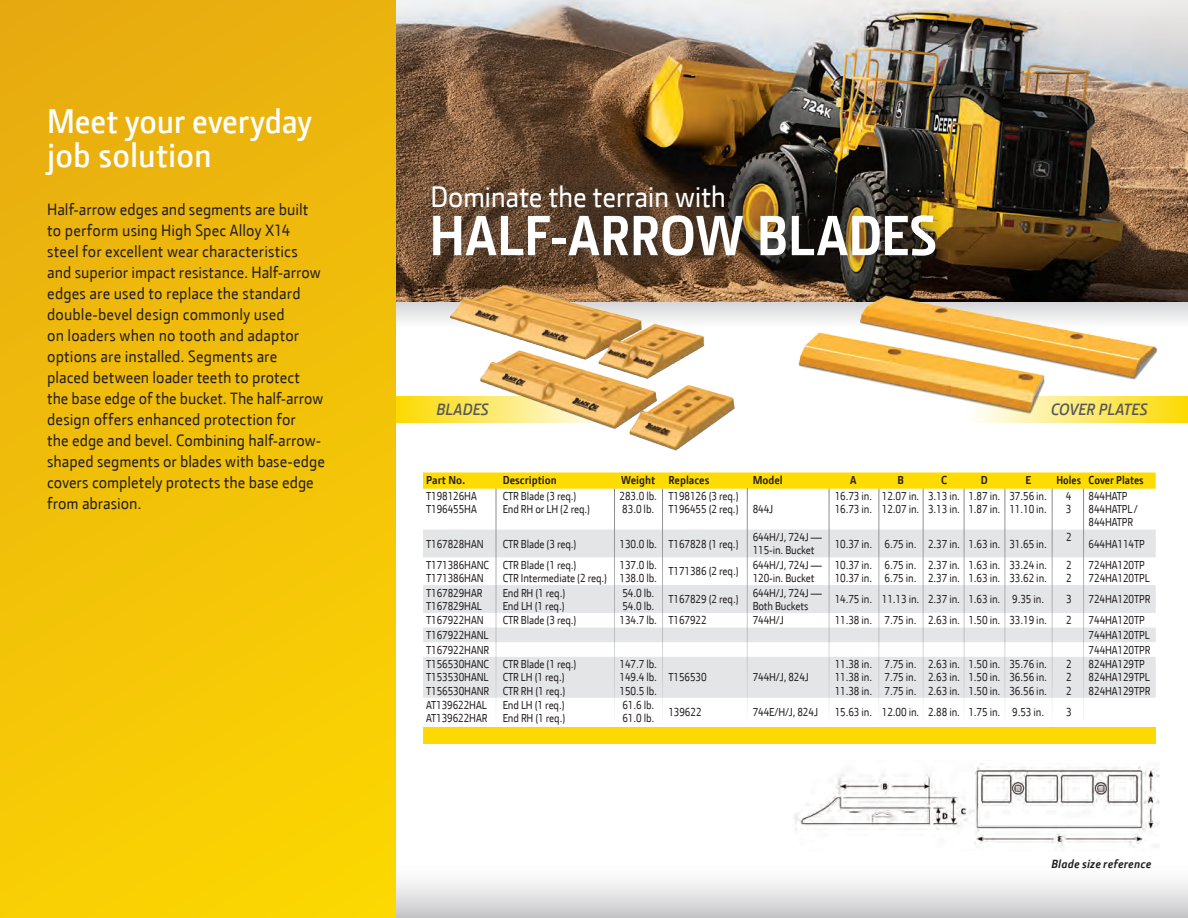
<style>
.page{position:relative;width:1188px;height:918px;background:#fff}
.page>*{position:absolute;margin:0;border:0;box-sizing:border-box;transform-origin:0 0}
.t1{font:700 57px "JD Sans";letter-spacing:.005em;color:#fff}
.t2{font:600 34.5px/34.5px "JD Sans";color:#fff}
.t3{font:30px "JD Sans";letter-spacing:-.01em;color:#fff}
.t4{font:16.5px/21px "JD Sans";letter-spacing:.005em;color:#231f20}
.t5{font:italic 600 16.5px "JD Sans";color:#57585a}
.t6{font:italic 700 12px "JD Sans";letter-spacing:.015em;color:#231f20}
.t7{font:11.7px/13px "JD Sans";letter-spacing:-.01em;color:#231f20;scale:.95 1}
.t8{font:700 11.7px "JD Sans";color:#231f20}
.t9{font:700 11.7px "JD Sans";color:#231f20;scale:.93 1}
</style>
<div class="page">
<div style="left:0;top:0;width:396px;height:918px;background:linear-gradient(to bottom,#e8ad10,#fbd403)"></div>
<div style="left:396px;top:864px;width:792px;height:54px;background:linear-gradient(to bottom,#fff,#c9c9cc)"></div>
<svg style="left:423px;top:472px;width:732px;height:17px;background:#fedd0c"></svg>
<svg style="left:423px;top:530px;width:732px;height:168px;fill:#e4e5e7"></svg>
<hr style="left:496px;top:489px;width:1px;height:240px;background:#808285">
<hr style="left:614px;top:489px;width:1px;height:240px;background:#808285">
<hr style="left:662px;top:489px;width:1px;height:240px;background:#808285">
<hr style="left:747px;top:488px;width:1px;height:240px;background:#808285">
<hr style="left:829px;top:489px;width:1px;height:240px;background:#808285">
<hr style="left:878px;top:489px;width:1px;height:240px;background:#808285">
<hr style="left:923px;top:489px;width:1px;height:240px;background:#808285">
<hr style="left:964px;top:489px;width:1px;height:240px;background:#808285">
<hr style="left:1004px;top:489px;width:1px;height:240px;background:#808285">
<hr style="left:1083px;top:489px;width:1px;height:240px;background:#808285">
<hr style="left:1052px;top:489px;width:1px;height:240px;background:#808285">
<div style="left:423px;top:728px;width:733px;height:16px;background:#fcda01"></div>
<img style="left:794px;top:763px;width:366px;height:84px">
<svg style="left:396px;top:302px;width:792px;height:20px"></svg>
<img style="left:396px;top:0;width:792px;height:302px">
<div style="left:408px;top:163px;width:551px;height:117px;background:#231f20;opacity:.75"></div>
<svg style="left:396px;top:396px;width:37px;height:27px"></svg>
<img style="left:768px;top:283px;width:418px;height:140px">
<img style="left:433px;top:275px;width:321px;height:176px">
<h2 class="t2" style="left:47px;top:103px;width:266px">Meet your everyday job solution</h2>
<p class="t4" style="left:47px;top:199px;width:279px">Half-arrow edges and segments are built to perform using High Spec Alloy X14 steel for excellent wear characteristics and superior impact resistance. Half-arrow edges are used to replace the standard double-bevel design commonly used<br>on loaders when no tooth and adaptor options are installed. Segments are<br>placed between loader teeth to protect the base edge of the bucket. The half-arrow design offers enhanced protection for<br>the edge and bevel. Combining half-arrow&shy;shaped segments or blades with base-edge covers completely protects the base edge from abrasion.</p>
<h3 class="t3" style="left:431px;top:177px;width:297px">Dominate the terrain with</h3>
<h1 class="t1" style="left:429px;top:198px;width:509px">HALF-ARROW BLADES</h1>
<h3 class="t5" style="left:436px;top:398px;width:54px">BLADES</h3>
<h3 class="t5" style="left:1051px;top:398px;width:98px">COVER PLATES</h3>
<p class="t8" style="left:426px;top:472px;width:41px">Part No.</p>
<p class="t8" style="left:503px;top:472px;width:56px">Description</p>
<p class="t8" style="left:621px;top:472px;width:90px">Weight Replaces</p>
<p class="t8" style="left:753px;top:472px;width:32px">Model</p>
<p class="t8" style="left:850px;top:472px;width:8px">A</p>
<p class="t8" style="left:897px;top:472px;width:8px">B</p>
<p class="t8" style="left:941px;top:472px;width:8px">C</p>
<p class="t8" style="left:981px;top:472px;width:8px">D</p>
<p class="t8" style="left:1025px;top:472px;width:7px">E</p>
<p class="t9" style="left:1056px;top:472px;width:95px">Holes Cover Plates</p>
<p class="t7" style="left:426px;top:489px;width:55px">T198126HA<br>T196455HA</p>
<p class="t7" style="left:503px;top:489px;width:94px">CTR Blade (3 req.)<br>End RH or LH (2 req.)</p>
<p class="t7" style="left:619px;top:489px;width:41px">283.0 lb.<br>83.0 lb.</p>
<p class="t7" style="left:668px;top:489px;width:112px">T198126 (3 req.)<br>T196455 (2 req.) 844J</p>
<p class="t7" style="left:835px;top:489px;width:41px">16.73 in.<br>16.73 in.</p>
<p class="t7" style="left:882px;top:489px;width:41px">12.07 in.<br>12.07 in.</p>
<p class="t7" style="left:928px;top:489px;width:35px">3.13 in.<br>3.13 in.</p>
<p class="t7" style="left:968px;top:489px;width:35px">1.87 in.<br>1.87 in.</p>
<p class="t7" style="left:1009px;top:489px;width:41px">37.56 in.<br>11.10 in.</p>
<p class="t7" style="left:1066px;top:489px;width:7px">4<br>3</p>
<p class="t7" style="left:1088px;top:489px;width:53px">844HATP<br>844HATPL /<br>844HATPR</p>
<p class="t7" style="left:426px;top:537px;width:62px">T167828HAN</p>
<p class="t7" style="left:503px;top:537px;width:79px">CTR Blade (3 req.)</p>
<p class="t7" style="left:619px;top:537px;width:127px">130.0 lb. T167828 (1 req.)</p>
<p class="t7" style="left:753px;top:530px;width:74px">644H/J, 724J —<br>115-in. Bucket</p>
<p class="t7" style="left:835px;top:537px;width:225px">10.37 in. 6.75 in. 2.37 in. 1.63 in. 31.65 in.</p>
<p class="t7" style="left:1066px;top:530px;width:7px">2</p>
<p class="t7" style="left:1088px;top:537px;width:61px">644HA114TP</p>
<p class="t7" style="left:426px;top:558px;width:68px">T171386HANC<br>T171386HAN</p>
<p class="t7" style="left:503px;top:558px;width:111px">CTR Blade (1 req.)<br>CTR Intermediate (2 req.)</p>
<p class="t7" style="left:619px;top:558px;width:41px">137.0 lb.<br>138.0 lb.</p>
<p class="t7" style="left:668px;top:564px;width:75px">T171386 (2 req.)</p>
<p class="t7" style="left:753px;top:558px;width:74px">644H/J, 724J —<br>120-in. Bucket</p>
<p class="t7" style="left:835px;top:558px;width:41px">10.37 in.<br>10.37 in.</p>
<p class="t7" style="left:884px;top:558px;width:35px">6.75 in.<br>6.75 in.</p>
<p class="t7" style="left:928px;top:558px;width:35px">2.37 in.<br>2.37 in.</p>
<p class="t7" style="left:968px;top:558px;width:35px">1.63 in.<br>1.63 in.</p>
<p class="t7" style="left:1009px;top:558px;width:41px">33.24 in.<br>33.62 in.</p>
<p class="t7" style="left:1066px;top:558px;width:7px">2<br>2</p>
<p class="t7" style="left:1088px;top:558px;width:66px">724HA120TP<br>724HA120TPL</p>
<p class="t7" style="left:426px;top:586px;width:61px">T167829HAR<br>T167829HAL</p>
<p class="t7" style="left:503px;top:586px;width:67px">End RH (1 req.)<br>End LH (1 req.)</p>
<p class="t7" style="left:622px;top:586px;width:35px">54.0 lb.<br>54.0 lb.</p>
<p class="t7" style="left:668px;top:592px;width:75px">T167829 (2 req.)</p>
<p class="t7" style="left:753px;top:586px;width:74px">644H/J, 724J —<br>Both Buckets</p>
<p class="t7" style="left:835px;top:592px;width:222px">14.75 in. 11.13 in. 2.37 in. 1.63 in. 9.35 in.</p>
<p class="t7" style="left:1066px;top:592px;width:7px">3</p>
<p class="t7" style="left:1088px;top:592px;width:67px">724HA120TPR</p>
<p class="t7" style="left:426px;top:613px;width:62px">T167922HAN</p>
<p class="t7" style="left:503px;top:613px;width:79px">CTR Blade (3 req.)</p>
<p class="t7" style="left:619px;top:613px;width:93px">134.7 lb. T167922</p>
<p class="t7" style="left:753px;top:613px;width:34px">744H/J</p>
<p class="t7" style="left:835px;top:613px;width:225px">11.38 in. 7.75 in. 2.63 in. 1.50 in. 33.19 in.</p>
<p class="t7" style="left:1066px;top:613px;width:7px">2</p>
<p class="t7" style="left:1088px;top:613px;width:61px">744HA120TP</p>
<p class="t7" style="left:426px;top:628px;width:67px">T167922HANL</p>
<p class="t7" style="left:1088px;top:628px;width:66px">744HA120TPL</p>
<p class="t7" style="left:426px;top:643px;width:68px">T167922HANR</p>
<p class="t7" style="left:1088px;top:643px;width:67px">744HA120TPR</p>
<p class="t7" style="left:426px;top:657px;width:68px;text-align:justify">T156530HANC T153530HANL T156530HANR</p>
<p class="t7" style="left:503px;top:657px;width:79px">CTR Blade (1 req.)<br>CTR LH (1 req.)<br>CTR RH (1 req.)</p>
<p class="t7" style="left:619px;top:657px;width:41px;text-align:justify">147.7 lb.<br>149.4 lb.<br>150.5 lb.</p>
<p class="t7" style="left:835px;top:657px;width:41px;text-align:justify">11.38 in.<br>11.38 in.<br>11.38 in.</p>
<p class="t7" style="left:884px;top:657px;width:35px;text-align:justify">7.75 in.<br>7.75 in.<br>7.75 in.</p>
<p class="t7" style="left:928px;top:657px;width:35px;text-align:justify">2.63 in.<br>2.63 in.<br>2.63 in.</p>
<p class="t7" style="left:968px;top:657px;width:35px;text-align:justify">1.50 in.<br>1.50 in.<br>1.50 in.</p>
<p class="t7" style="left:1009px;top:657px;width:41px;text-align:justify">35.76 in.<br>36.56 in.<br>36.56 in.</p>
<p class="t7" style="left:1066px;top:657px;width:7px;text-align:justify">2<br>2<br>2</p>
<p class="t7" style="left:1088px;top:657px;width:67px">824HA129TP<br>824HA129TPL<br>824HA129TPR</p>
<p class="t7" style="left:668px;top:671px;width:42px">T156530</p>
<p class="t7" style="left:753px;top:671px;width:61px">744H/J, 824J</p>
<p class="t7" style="left:426px;top:698px;width:66px">AT139622HAL<br>AT139622HAR</p>
<p class="t7" style="left:503px;top:698px;width:67px">End LH (1 req.)<br>End RH (1 req.)</p>
<p class="t7" style="left:622px;top:698px;width:35px">61.6 lb.<br>61.0 lb.</p>
<p class="t7" style="left:668px;top:705px;width:36px">139622</p>
<p class="t7" style="left:753px;top:705px;width:70px">744E/H/J, 824J</p>
<p class="t7" style="left:835px;top:705px;width:222px">15.63 in. 12.00 in. 2.88 in. 1.75 in. 9.53 in.</p>
<p class="t7" style="left:1066px;top:705px;width:7px">3</p>
<p class="t6" style="left:1051px;top:856px;width:101px">Blade size reference</p>
</div>
